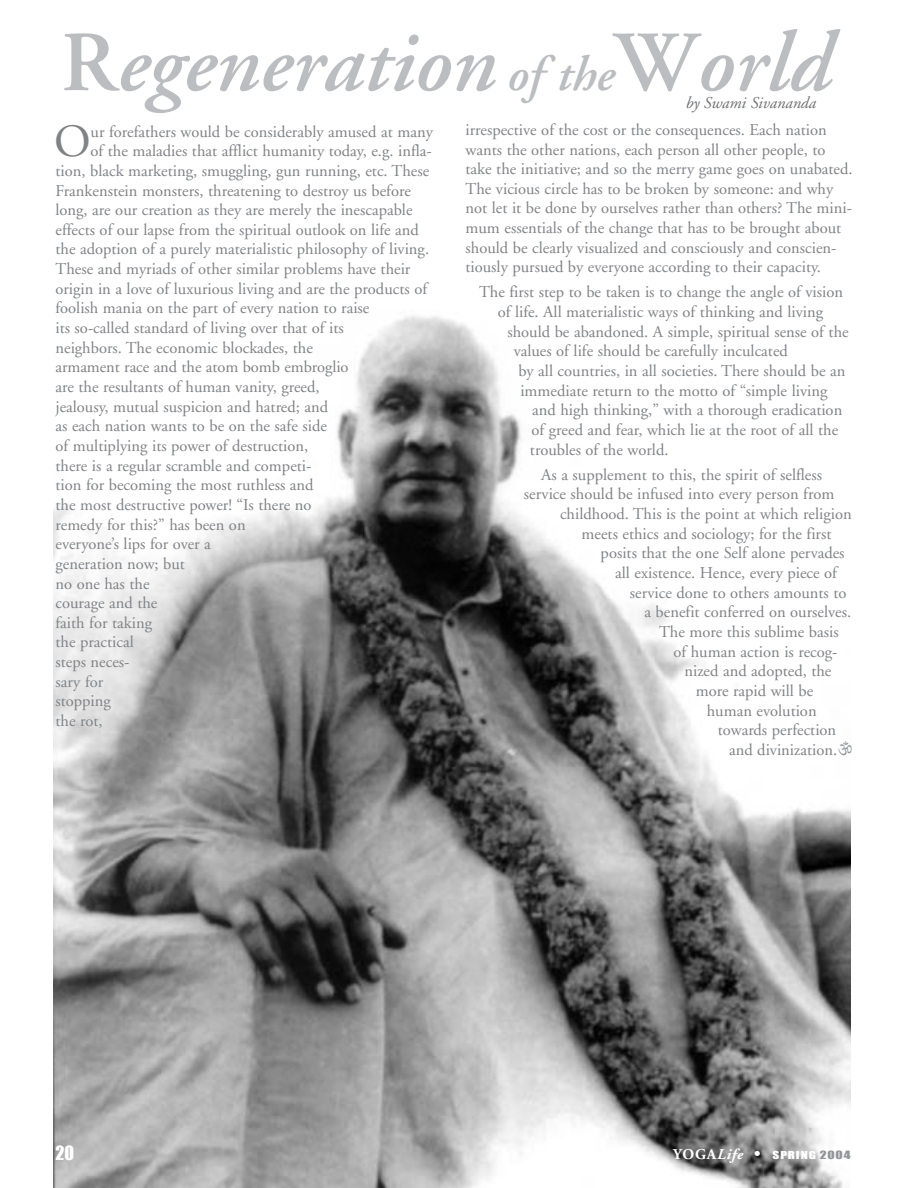
<style>
.page{position:relative;width:918px;height:1188px;background:#fff}
.page>*{position:absolute;margin:0;border:0;box-sizing:border-box;transform-origin:0 0}
.t1{font:italic 600 85.5px "Adobe Garamond";color:#bbbdc0}
.t2{font:46.05px "Adobe Garamond";color:#808285}
.t3{font:18px "Impact";color:#fff}
.t4{font:16.5px/19.6px "Adobe Garamond";color:#808285}
.t5{font:italic 16.5px "Adobe Garamond";color:#6c6e70}
.t6{font:10.2px "Impact";letter-spacing:.07em;color:#fff;scale:1.3 1}
.s1{font-style:normal}
.s2{font-size:49.5px}
.s3{font-family:"Adobe Garamond";font-weight:700;font-size:15px}
.s4{font-family:"Adobe Garamond";font-weight:700;font-style:italic;font-size:15px}
.s5{font-family:"Adobe Garamond";font-weight:700;font-size:16.5px}
.s6{font-size:10.5px;color:#939598}
</style>
<div class="page">
<img style="left:53px;top:316px;width:797px;height:872px">
<svg style="left:839px;top:741px;width:11px;height:14px"></svg>
<h1 class="t1" style="left:61px;top:29px;width:771px"><span class="s1">R</span>egeneration <span class="s2">of the</span><span class="s1">W</span>orld</h1>
<p class="t5" style="left:686px;top:96px;width:132px">by Swami Sivananda</p>
<h2 class="t2" style="left:54px;top:123px;width:38px">O</h2>
<p class="t4" style="left:91px;top:123px;width:344px">ur forefathers would be considerably amused at many</p>
<p class="t4" style="left:91px;top:143px;width:343px">of the maladies that afflict humanity today, e.g. infla-</p>
<p class="t4" style="left:56px;top:162px;width:375px">tion, black marketing, smuggling, gun running, etc. These</p>
<p class="t4" style="left:56px;top:182px;width:357px">Frankenstein monsters, threatening to destroy us before</p>
<p class="t4" style="left:56px;top:202px;width:359px">long, are our creation as they are merely the inescapable</p>
<p class="t4" style="left:56px;top:221px;width:365px">effects of our lapse from the spiritual outlook on life and</p>
<p class="t4" style="left:56px;top:241px;width:375px">the adoption of a purely materialistic philosophy of living.</p>
<p class="t4" style="left:56px;top:261px;width:356px">These and myriads of other similar problems have their</p>
<p class="t4" style="left:56px;top:280px;width:373px">origin in a love of luxurious living and are the products of</p>
<p class="t4" style="left:56px;top:300px;width:315px">foolish mania on the part of every nation to raise</p>
<p class="t4" style="left:56px;top:320px;width:290px">its so-called standard of living over that of its</p>
<p class="t4" style="left:56px;top:339px;width:259px">neighbors. The economic blockades, the</p>
<p class="t4" style="left:56px;top:359px;width:295px">armament race and the atom bomb embroglio</p>
<p class="t4" style="left:56px;top:378px;width:266px">are the resultants of human vanity, greed,</p>
<p class="t4" style="left:56px;top:398px;width:274px">jealousy, mutual suspicion and hatred; and</p>
<p class="t4" style="left:56px;top:418px;width:273px">as each nation wants to be on the safe side</p>
<p class="t4" style="left:56px;top:437px;width:254px">of multiplying its power of destruction,</p>
<p class="t4" style="left:56px;top:457px;width:257px">there is a regular scramble and competi-</p>
<p class="t4" style="left:56px;top:477px;width:260px">tion for becoming the most ruthless and</p>
<p class="t4" style="left:56px;top:496px;width:258px">the most destructive power! “Is there no</p>
<p class="t4" style="left:56px;top:516px;width:192px">remedy for this?” has been on</p>
<p class="t4" style="left:56px;top:536px;width:157px">everyone’s lips for over a</p>
<p class="t4" style="left:56px;top:555px;width:131px">generation now; but</p>
<p class="t4" style="left:56px;top:575px;width:96px">no one has the</p>
<p class="t4" style="left:56px;top:595px;width:103px">courage and the</p>
<p class="t4" style="left:56px;top:614px;width:98px">faith for taking</p>
<p class="t4" style="left:56px;top:634px;width:80px">the practical</p>
<p class="t4" style="left:56px;top:654px;width:76px">steps neces-</p>
<p class="t4" style="left:56px;top:673px;width:49px">sary for</p>
<p class="t4" style="left:56px;top:693px;width:57px">stopping</p>
<p class="t4" style="left:56px;top:713px;width:49px">the rot,</p>
<p class="t4" style="left:466px;top:121px;width:389px">irrespective of the cost or the consequences. Each nation wants the other nations, each person all other people, to take the initiative; and so the merry game goes on unabated.<br>The vicious circle has to be broken by someone: and why not let it be done by ourselves rather than others? The mini&shy;mum essentials of the change that has to be brought about should be clearly visualized and consciously and conscien&shy;tiously pursued by everyone according to their capacity.</p>
<p class="t4" style="left:479px;top:284px;width:366px">The first step to be taken is to change the angle of vision</p>
<p class="t4" style="left:498px;top:304px;width:327px">of life. All materialistic ways of thinking and living</p>
<p class="t4" style="left:507px;top:323px;width:343px">should be abandoned. A simple, spiritual sense of the</p>
<p class="t4" style="left:514px;top:343px;width:276px">values of life should be carefully inculcated</p>
<p class="t4" style="left:518px;top:363px;width:329px">by all countries, in all societies. There should be an</p>
<p class="t4" style="left:520px;top:382px;width:309px">immediate return to the motto of “simple living</p>
<p class="t4" style="left:532px;top:402px;width:312px">and high thinking,” with a thorough eradication</p>
<p class="t4" style="left:532px;top:421px;width:308px">of greed and fear, which lie at the root of all the</p>
<p class="t4" style="left:530px;top:441px;width:140px">troubles of the world.</p>
<p class="t4" style="left:541px;top:466px;width:282px">As a supplement to this, the spirit of selfless</p>
<p class="t4" style="left:524px;top:486px;width:312px">service should be infused into every person from</p>
<p class="t4" style="left:560px;top:505px;width:293px">childhood. This is the point at which religion</p>
<p class="t4" style="left:582px;top:525px;width:251px">meets ethics and sociology; for the first</p>
<p class="t4" style="left:601px;top:545px;width:245px">posits that the one Self alone pervades</p>
<p class="t4" style="left:615px;top:564px;width:223px">all existence. Hence, every piece of</p>
<p class="t4" style="left:630px;top:584px;width:218px">service done to others amounts to</p>
<p class="t4" style="left:644px;top:604px;width:208px">a benefit conferred on ourselves.</p>
<p class="t4" style="left:659px;top:623px;width:181px">The more this sublime basis</p>
<p class="t4" style="left:673px;top:643px;width:166px">of human action is recog-</p>
<p class="t4" style="left:685px;top:663px;width:148px">nized and adopted, the</p>
<p class="t4" style="left:696px;top:682px;width:119px">more rapid will be</p>
<p class="t4" style="left:707px;top:702px;width:111px">human evolution</p>
<p class="t4" style="left:718px;top:722px;width:120px">towards perfection</p>
<p class="t4" style="left:729px;top:741px;width:110px">and divinization.</p>
<p class="t3" style="left:55px;top:1142px;width:20px">20</p>
<p class="t6" style="left:673px;top:1149px;width:138px"><span class="s3">YOGA</span><span class="s4">Life</span> <span class="s5">•</span> SPRING <span class="s6">2004</span></p>
</div>
